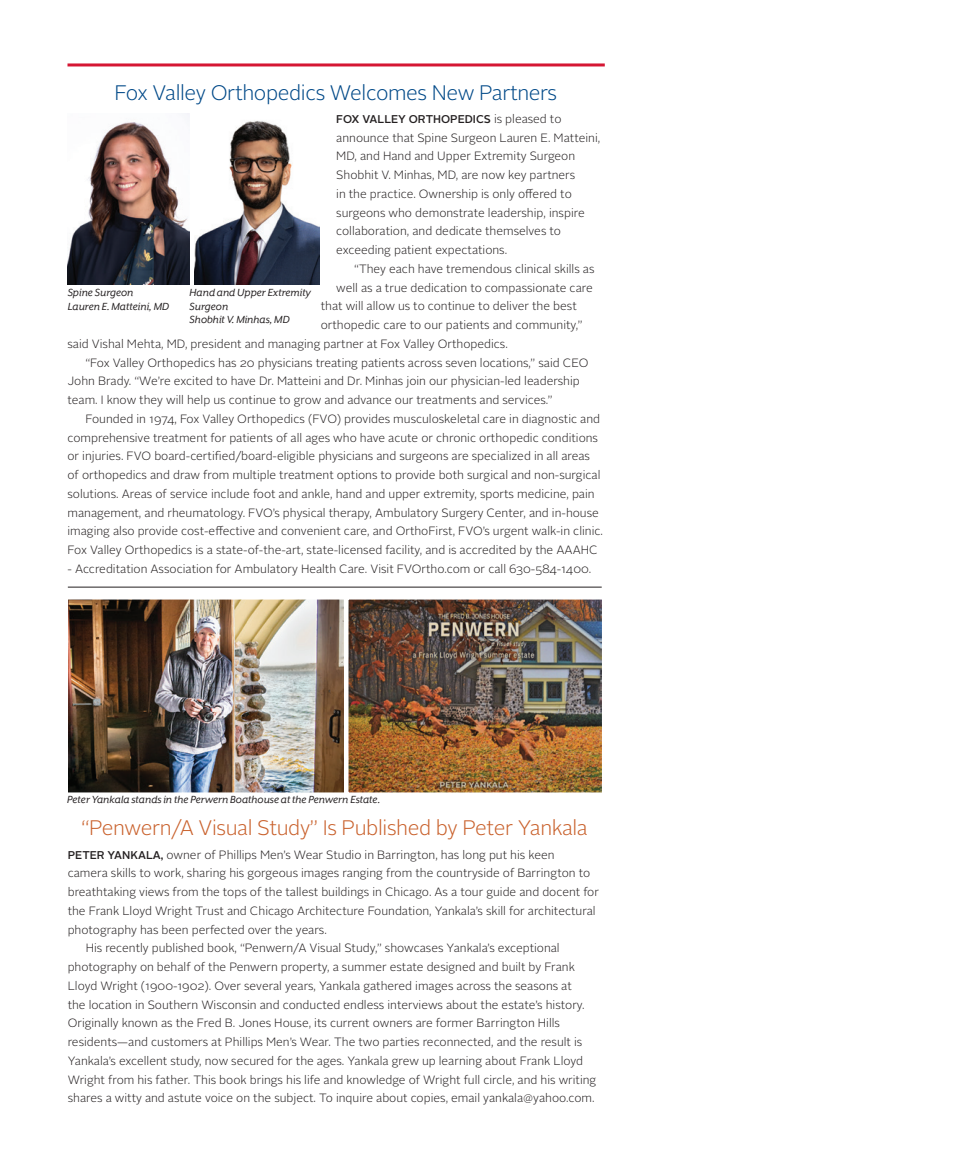
<style>
.page{position:relative;width:972px;height:1175px;background:#fff}
.page>*{position:absolute;margin:0;border:0;box-sizing:border-box;transform-origin:0 0}
.t1{font:300 21px "Alright Sans";letter-spacing:-.02em;color:#c9612c}
.t2{font:300 21px "Alright Sans";letter-spacing:-.02em;color:#004988}
.t3{font:300 12px/18.8px "Alright Sans";color:#231f20}
.t4{font:12px/13.5px "Mr Eaves XL San Alt RI";color:#231f20}
.t5{font:500 11.25px "Alright Sans";color:#231f20}
.s1{font-weight:300;font-size:12px}
.s2{font-weight:500;font-size:11.25px}
</style>
<div class="page">
<hr style="left:68px;top:63px;width:537px;height:3px;background:#d51633">
<hr style="left:68px;top:586px;width:534px;height:1px;background:#231f20">
<img style="left:68px;top:114px;width:122px;height:171px">
<img style="left:195px;top:120px;width:124px;height:165px">
<img style="left:68px;top:599px;width:274px;height:194px">
<img style="left:342px;top:599px;width:260px;height:194px">
<h1 class="t2" style="left:115px;top:79px;width:444px">Fox Valley Orthopedics Welcomes New Partners</h1>
<p class="t5" style="left:336px;top:111px;width:227px">FOX VALLEY ORTHOPEDICS <span class="s1">is pleased to</span></p>
<p class="t3" style="left:336px;top:128px;width:266px">announce that Spine Surgeon Lauren E. Matteini, MD, and Hand and Upper Extremity Surgeon Shobhit V. Minhas, MD, are now key partners<br>in the practice. Ownership is only offered to surgeons who demonstrate leadership, inspire collaboration, and dedicate themselves to exceeding patient expectations.</p>
<p class="t3" style="left:354px;top:259px;width:242px">“They each have tremendous clinical skills as</p>
<p class="t3" style="left:336px;top:278px;width:258px">well as a true dedication to compassionate care</p>
<p class="t3" style="left:321px;top:297px;width:258px">that will allow us to continue to deliver the best</p>
<p class="t3" style="left:321px;top:316px;width:263px">orthopedic care to our patients and community,”</p>
<p class="t3" style="left:68px;top:334px;width:442px">said Vishal Mehta, MD, president and managing partner at Fox Valley Orthopedics.</p>
<p class="t3" style="left:86px;top:353px;width:504px">“Fox Valley Orthopedics has 20 physicians treating patients across seven locations,” said CEO</p>
<p class="t3" style="left:68px;top:372px;width:514px">John Brady. “We’re excited to have Dr. Matteini and Dr. Minhas join our physician-led leadership</p>
<p class="t3" style="left:68px;top:391px;width:487px">team. I know they will help us continue to grow and advance our treatments and services.”</p>
<p class="t3" style="left:86px;top:409px;width:516px">Founded in 1974, Fox Valley Orthopedics (FVO) provides musculoskeletal care in diagnostic and</p>
<p class="t3" style="left:68px;top:428px;width:532px">comprehensive treatment for patients of all ages who have acute or chronic orthopedic conditions</p>
<p class="t3" style="left:68px;top:447px;width:524px">or injuries. FVO board-certified/board-eligible physicians and surgeons are specialized in all areas</p>
<p class="t3" style="left:68px;top:466px;width:535px">of orthopedics and draw from multiple treatment options to provide both surgical and non-surgical</p>
<p class="t3" style="left:68px;top:484px;width:529px">solutions. Areas of service include foot and ankle, hand and upper extremity, sports medicine, pain</p>
<p class="t3" style="left:68px;top:503px;width:533px">management, and rheumatology. FVO’s physical therapy, Ambulatory Surgery Center, and in-house</p>
<p class="t3" style="left:68px;top:522px;width:537px">imaging also provide cost-effective and convenient care, and OrthoFirst, FVO’s urgent walk-in clinic.</p>
<p class="t3" style="left:68px;top:541px;width:532px">Fox Valley Orthopedics is a state-of-the-art, state-licensed facility, and is accredited by the AAAHC</p>
<p class="t3" style="left:68px;top:559px;width:525px">- Accreditation Association for Ambulatory Health Care. Visit FVOrtho.com or call 630-584-1400.</p>
<p class="t4" style="left:68px;top:286px;width:103px">Spine Surgeon<br>Lauren E. Matteini, MD</p>
<p class="t4" style="left:190px;top:286px;width:123px">Hand and Upper Extremity<br>Surgeon<br>Shobhit V. Minhas, MD</p>
<p class="t4" style="left:67px;top:792px;width:315px">Peter Yankala stands in the Perwern Boathouse at the Penwern Estate.</p>
<h1 class="t1" style="left:81px;top:813px;width:508px">“Penwern/A Visual Study” Is Published by Peter Yankala</h1>
<p class="t3" style="left:68px;top:845px;width:488px"><span class="s2">PETER YANKALA,</span> owner of Phillips Men’s Wear Studio in Barrington, has long put his keen</p>
<p class="t3" style="left:68px;top:864px;width:524px">camera skills to work, sharing his gorgeous images ranging from the countryside of Barrington to</p>
<p class="t3" style="left:68px;top:882px;width:533px">breathtaking views from the tops of the tallest buildings in Chicago. As a tour guide and docent for</p>
<p class="t3" style="left:68px;top:901px;width:530px">the Frank Lloyd Wright Trust and Chicago Architecture Foundation, Yankala’s skill for architectural</p>
<p class="t3" style="left:68px;top:920px;width:261px">photography has been perfected over the years.</p>
<p class="t3" style="left:86px;top:939px;width:476px">His recently published book, “Penwern/A Visual Study,” showcases Yankala’s exceptional</p>
<p class="t3" style="left:68px;top:957px;width:509px">photography on behalf of the Penwern property, a summer estate designed and built by Frank</p>
<p class="t3" style="left:68px;top:976px;width:506px">Lloyd Wright (1900-1902). Over several years, Yankala gathered images across the seasons at</p>
<p class="t3" style="left:68px;top:995px;width:519px">the location in Southern Wisconsin and conducted endless interviews about the estate’s history.</p>
<p class="t3" style="left:68px;top:1014px;width:494px">Originally known as the Fred B. Jones House, its current owners are former Barrington Hills</p>
<p class="t3" style="left:68px;top:1032px;width:516px">residents—and customers at Phillips Men’s Wear. The two parties reconnected, and the result is</p>
<p class="t3" style="left:68px;top:1051px;width:517px">Yankala’s excellent study, now secured for the ages. Yankala grew up learning about Frank Lloyd</p>
<p class="t3" style="left:68px;top:1070px;width:530px">Wright from his father. This book brings his life and knowledge of Wright full circle, and his writing</p>
<p class="t3" style="left:68px;top:1089px;width:529px">shares a witty and astute voice on the subject. To inquire about copies, email yankala@yahoo.com.</p>
</div>
